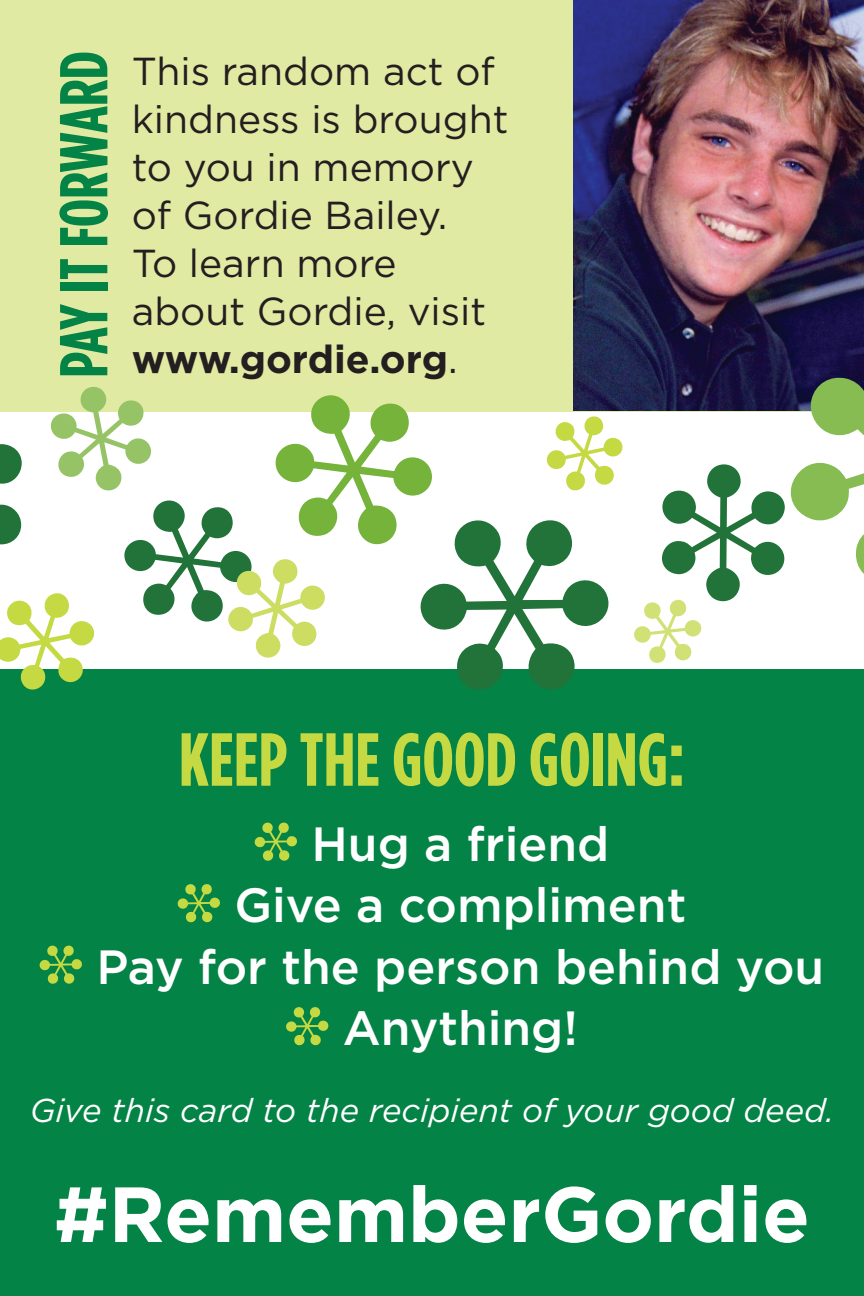
<style>
.page{position:relative;width:864px;height:1296px;background:#fff}
.page>*{position:absolute;margin:0;border:0;box-sizing:border-box;transform-origin:0 0}
.t1{font:700 78px "Gotham";color:#fff}
.t2{font:700 75px "Gotham Condensed";color:#c4d942}
.t3{font:700 67.5px "Gotham Condensed";letter-spacing:-.005em;color:#038345}
.t4{font:500 48px/61.5px "Gotham";color:#fff;text-align:center}
.t5{font:39px/48px "Gotham";color:#231f20}
.t6{font:italic 33px "Gotham";color:#fff}
.s1{font-weight:700}
</style>
<div class="page">
<div style="left:0;top:670px;width:864px;height:626px;background:#038345"></div>
<div style="left:0;top:0;width:864px;height:412px;background:#e0eaa2"></div>
<svg style="left:254px;top:822px;width:43px;height:39px"></svg>
<svg style="left:177px;top:884px;width:43px;height:39px"></svg>
<svg style="left:39px;top:945px;width:43px;height:39px"></svg>
<svg style="left:286px;top:1007px;width:43px;height:39px"></svg>
<img style="left:574px;top:0;width:290px;height:410px">
<svg style="left:633px;top:347px;width:231px;height:316px"></svg>
<svg style="left:0;top:386px;width:624px;height:304px"></svg>
<h3 class="t3" style="left:44px;top:378px;width:328px;rotate:-90deg">PAY IT FORWARD</h3>
<p class="t5" style="left:132px;top:47px;width:378px">This random act of kindness is brought to you in memory of Gordie Bailey.<br>To learn more about Gordie, visit <span class="s1">www.gordie.org</span>.</p>
<h2 class="t2" style="left:179px;top:715px;width:508px">KEEP THE GOOD GOING:</h2>
<p class="t4" style="left:96px;top:812px;width:730px">Hug a friend<br>Give a compliment<br>Pay for the person behind you<br>Anything!</p>
<p class="t6" style="left:30px;top:1089px;width:806px">Give this card to the recipient of your good deed.</p>
<h1 class="t1" style="left:54px;top:1163px;width:757px">#RememberGordie</h1>
</div>
